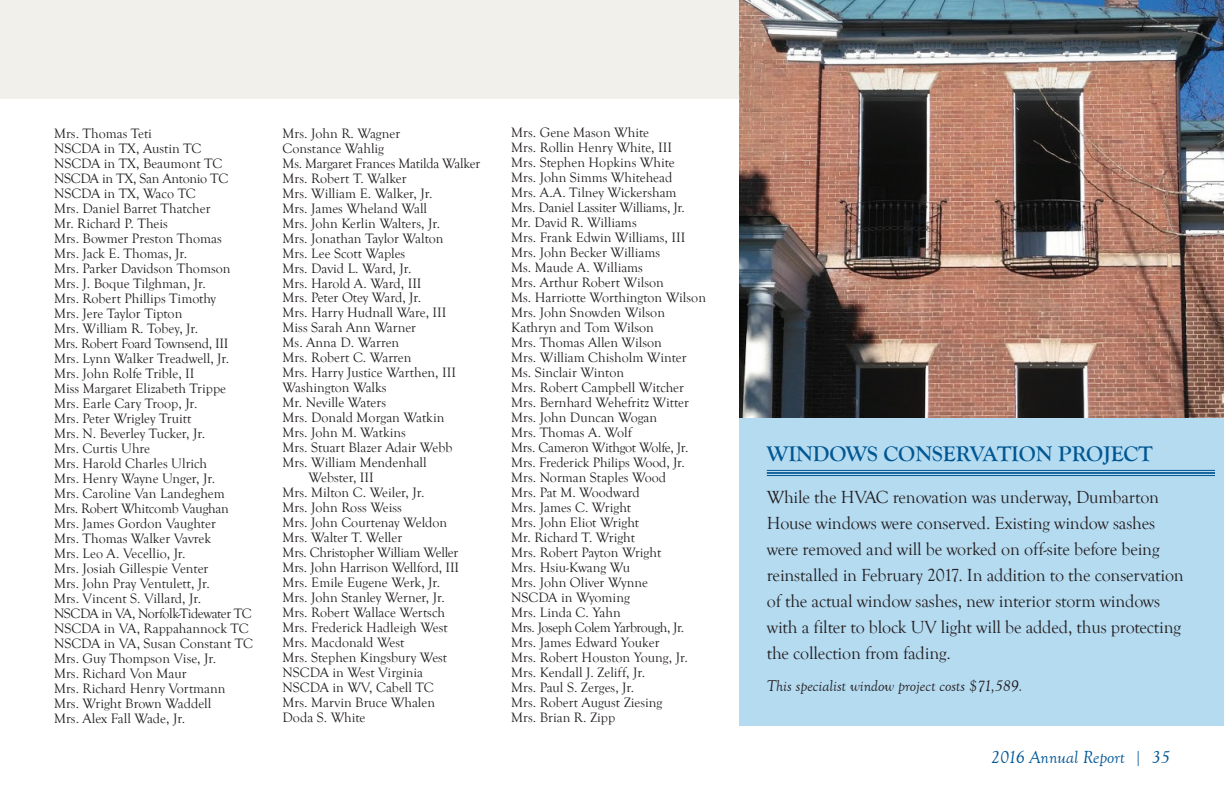
<style>
.page{position:relative;width:1224px;height:792px;background:#fff}
.page>*{position:absolute;margin:0;border:0;box-sizing:border-box;transform-origin:0 0}
.t1{font:700 22px "Goudy Old Style T";color:#015792}
.t2{font:18px/26px "Goudy Old Style T";letter-spacing:-.01em;color:#231f20}
.t3{font:italic 18px "Goudy Old Style T";color:#005595}
.t4{font:italic 16px "Goudy Old Style T";color:#231f20}
.t5{font:14px/15px "Goudy Old Style T";color:#231f20}
.t6{font:14px "Goudy Old Style T";letter-spacing:-.02em;color:#231f20}
</style>
<div class="page">
<div style="left:0;top:0;width:1224px;height:98px;background:#f2f0ea"></div>
<div style="left:740px;top:417px;width:484px;height:309px;background:#b5dbf1"></div>
<hr style="left:767px;top:470px;width:448px;height:1px;background:#015792">
<hr style="left:767px;top:472px;width:448px;height:2px;background:#015792">
<hr style="left:767px;top:475px;width:448px;height:1px;background:#015792">
<img style="left:740px;top:0;width:484px;height:417px">
<p class="t5" style="left:54px;top:126px;width:201px">Mrs. Thomas Teti<br>NSCDA in TX, Austin TC<br>NSCDA in TX, Beaumont TC<br>NSCDA in TX, San Antonio TC<br>NSCDA in TX, Waco TC<br>Mrs. Daniel Barret Thatcher<br>Mr. Richard P. Theis<br>Mrs. Bowmer Preston Thomas<br>Mrs. Jack E. Thomas, Jr.<br>Mrs. Parker Davidson Thomson<br>Mrs. J. Boque Tilghman, Jr.<br>Mrs. Robert Phillips Timothy<br>Mrs. Jere Taylor Tipton<br>Mrs. William R. Tobey, Jr.<br>Mrs. Robert Foard Townsend, III<br>Mrs. Lynn Walker Treadwell, Jr.<br>Mrs. John Rolfe Trible, II<br>Miss Margaret Elizabeth Trippe<br>Mrs. Earle Cary Troop, Jr.<br>Mrs. Peter Wrigley Truitt<br>Mrs. N. Beverley Tucker, Jr.<br>Mrs. Curtis Uhre<br>Mrs. Harold Charles Ulrich<br>Mrs. Henry Wayne Unger, Jr.<br>Mrs. Caroline Van Landeghem<br>Mrs. Robert Whitcomb Vaughan<br>Mrs. James Gordon Vaughter<br>Mrs. Thomas Walker Vavrek<br>Mrs. Leo A. Vecellio, Jr.<br>Mrs. Josiah Gillespie Venter<br>Mrs. John Pray Ventulett, Jr.<br>Mrs. Vincent S. Villard, Jr.<br>NSCDA in VA, Norfolk-Tidewater TC<br>NSCDA in VA, Rappahannock TC<br>NSCDA in VA, Susan Constant TC<br>Mrs. Guy Thompson Vise, Jr.<br>Mrs. Richard Von Maur<br>Mrs. Richard Henry Vortmann<br>Mrs. Wright Brown Waddell<br>Mrs. Alex Fall Wade, Jr.</p>
<p class="t5" style="left:283px;top:126px;width:119px">Mrs. John R. Wagner</p>
<p class="t5" style="left:283px;top:141px;width:103px">Constance Wahlig</p>
<p class="t6" style="left:283px;top:155px;width:199px">Ms. Margaret Frances Matilda Walker</p>
<p class="t5" style="left:283px;top:171px;width:126px">Mrs. Robert T. Walker</p>
<p class="t5" style="left:283px;top:186px;width:151px">Mrs. William E. Walker, Jr.</p>
<p class="t5" style="left:283px;top:201px;width:146px">Mrs. James Wheland Wall</p>
<p class="t5" style="left:283px;top:216px;width:159px">Mrs. John Kerlin Walters, Jr.</p>
<p class="t5" style="left:283px;top:231px;width:163px">Mrs. Jonathan Taylor Walton</p>
<p class="t5" style="left:283px;top:246px;width:124px">Mrs. Lee Scott Waples</p>
<p class="t5" style="left:283px;top:261px;width:131px">Mrs. David L. Ward, Jr.</p>
<p class="t5" style="left:283px;top:276px;width:140px">Mrs. Harold A. Ward, III</p>
<p class="t5" style="left:283px;top:291px;width:140px">Mrs. Peter Otey Ward, Jr.</p>
<p class="t5" style="left:283px;top:306px;width:165px">Mrs. Harry Hudnall Ware, III</p>
<p class="t5" style="left:283px;top:321px;width:135px">Miss Sarah Ann Warner</p>
<p class="t5" style="left:283px;top:336px;width:118px">Ms. Anna D. Warren</p>
<p class="t5" style="left:283px;top:351px;width:130px">Mrs. Robert C. Warren</p>
<p class="t5" style="left:283px;top:366px;width:175px">Mrs. Harry Justice Warthen, III</p>
<p class="t5" style="left:283px;top:381px;width:106px">Washington Walks</p>
<p class="t5" style="left:283px;top:396px;width:105px">Mr. Neville Waters</p>
<p class="t5" style="left:283px;top:411px;width:163px">Mrs. Donald Morgan Watkin</p>
<p class="t5" style="left:283px;top:426px;width:125px">Mrs. John M. Watkins</p>
<p class="t5" style="left:283px;top:441px;width:171px">Mrs. Stuart Blazer Adair Webb</p>
<p class="t5" style="left:283px;top:456px;width:146px">Mrs. William Mendenhall</p>
<p class="t5" style="left:309px;top:471px;width:67px">Webster, III</p>
<p class="t5" style="left:283px;top:486px;width:143px">Mrs. Milton C. Weiler, Jr.</p>
<p class="t5" style="left:283px;top:501px;width:121px">Mrs. John Ross Weiss</p>
<p class="t5" style="left:283px;top:516px;width:166px">Mrs. John Courtenay Weldon</p>
<p class="t5" style="left:283px;top:531px;width:121px">Mrs. Walter T. Weller</p>
<p class="t6" style="left:283px;top:545px;width:177px">Mrs. Christopher William Weller</p>
<p class="t5" style="left:283px;top:561px;width:178px">Mrs. John Harrison Wellford, III</p>
<p class="t5" style="left:283px;top:576px;width:159px">Mrs. Emile Eugene Werk, Jr.</p>
<p class="t5" style="left:283px;top:591px;width:164px">Mrs. John Stanley Werner, Jr.</p>
<p class="t5" style="left:283px;top:606px;width:164px">Mrs. Robert Wallace Wertsch</p>
<p class="t5" style="left:283px;top:621px;width:167px">Mrs. Frederick Hadleigh West</p>
<p class="t5" style="left:283px;top:636px;width:123px">Mrs. Macdonald West</p>
<p class="t5" style="left:283px;top:651px;width:166px">Mrs. Stephen Kingsbury West</p>
<p class="t5" style="left:283px;top:666px;width:142px">NSCDA in West Virginia</p>
<p class="t5" style="left:283px;top:681px;width:153px">NSCDA in WV, Cabell TC</p>
<p class="t5" style="left:283px;top:696px;width:154px">Mrs. Marvin Bruce Whalen</p>
<p class="t5" style="left:283px;top:711px;width:84px">Doda S. White</p>
<p class="t5" style="left:511px;top:126px;width:196px">Mrs. Gene Mason White<br>Mrs. Rollin Henry White, III<br>Mrs. Stephen Hopkins White<br>Mrs. John Simms Whitehead<br>Mrs. A.A. Tilney Wickersham<br>Mrs. Daniel Lassiter Williams, Jr.<br>Mr. David R. Williams<br>Mrs. Frank Edwin Williams, III<br>Mrs. John Becker Williams<br>Ms. Maude A. Williams<br>Mrs. Arthur Robert Wilson<br>Ms. Harriotte Worthington Wilson<br>Mrs. John Snowden Wilson<br>Kathryn and Tom Wilson<br>Mrs. Thomas Allen Wilson<br>Mrs. William Chisholm Winter<br>Ms. Sinclair Winton<br>Mrs. Robert Campbell Witcher<br>Mrs. Bernhard Wehefritz Witter<br>Mrs. John Duncan Wogan<br>Mrs. Thomas A. Wolf<br>Mrs. Cameron Withgot Wolfe, Jr.<br>Mrs. Frederick Philips Wood, Jr.<br>Mrs. Norman Staples Wood<br>Mrs. Pat M. Woodward<br>Mrs. James C. Wright<br>Mrs. John Eliot Wright<br>Mr. Richard T. Wright<br>Mrs. Robert Payton Wright<br>Mrs. Hsiu-Kwang Wu<br>Mrs. John Oliver Wynne<br>NSCDA in Wyoming<br>Mrs. Linda C. Yahn<br>Mrs. Joseph Colem Yarbrough, Jr.<br>Mrs. James Edward Youker<br>Mrs. Robert Houston Young, Jr.<br>Mrs. Kendall J. Zeliff, Jr.<br>Mrs. Paul S. Zerges, Jr.<br>Mrs. Robert August Ziesing<br>Mrs. Brian R. Zipp</p>
<h1 class="t1" style="left:767px;top:441px;width:387px">WINDOWS CONSERVATION PROJECT</h1>
<p class="t2" style="left:767px;top:484px;width:419px">While the HVAC renovation was underway, Dumbarton House windows were conserved. Existing window sashes were removed and will be worked on off-site before being reinstalled in February 2017. In addition to the conservation of the actual window sashes, new interior storm windows with a filter to block UV light will be added, thus protecting the collection from fading.</p>
<p class="t4" style="left:767px;top:677px;width:257px">This specialist window project costs $71,589.</p>
<p class="t3" style="left:991px;top:748px;width:180px">2016 Annual Report | 35</p>
</div>
